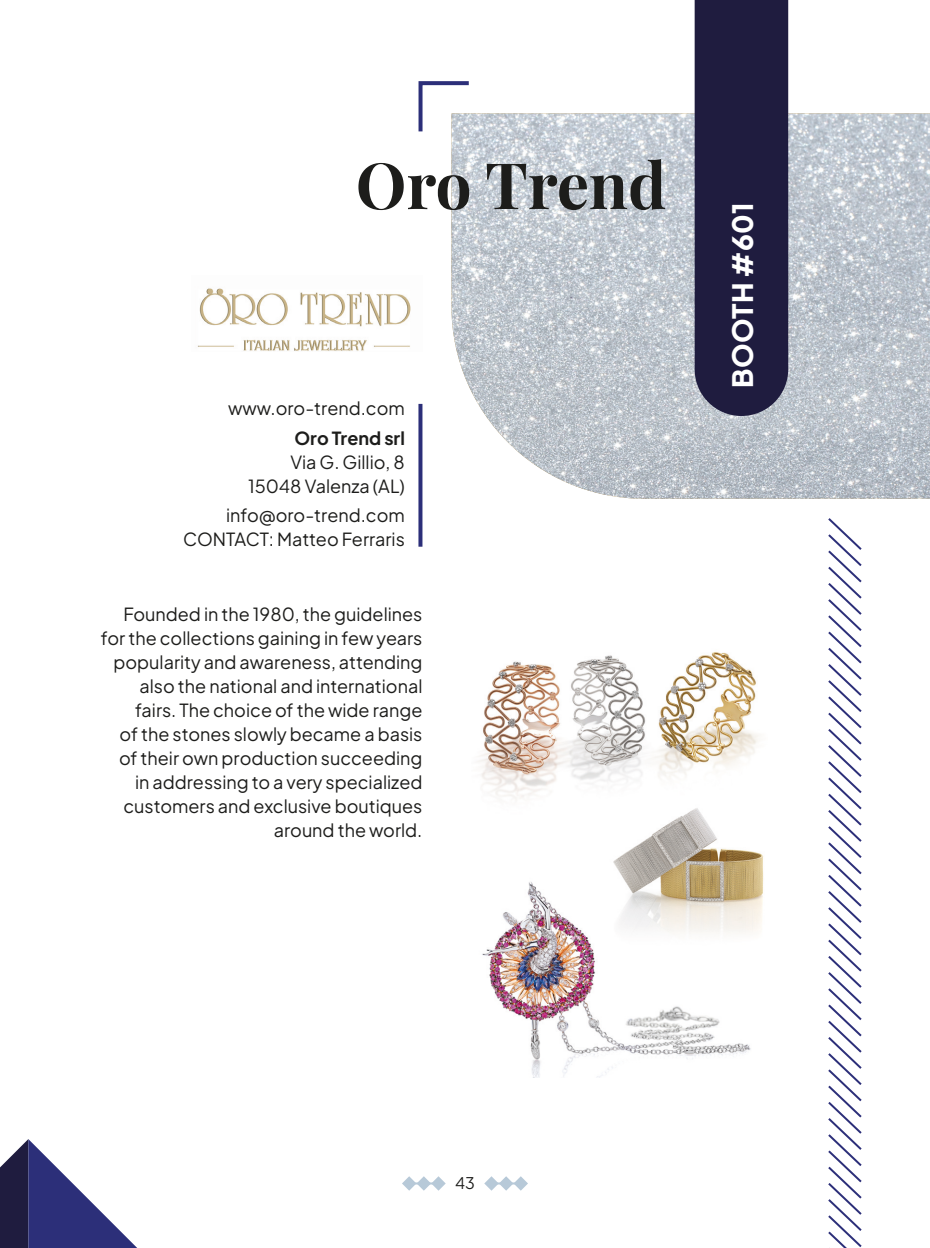
<style>
.page{position:relative;width:930px;height:1248px;background:#fff}
.page>*{position:absolute;margin:0;border:0;box-sizing:border-box;transform-origin:0 0}
.t1{font:700 64px "Playfair Display";letter-spacing:-.005em;color:#1d1d1b}
.t2{font:800 28px "Plus Jakarta Sans";letter-spacing:.005em;color:#fff}
.t3{font:18px/24px "Plus Jakarta Sans";color:#1d1d1b;text-align:right}
.t4{font:16px "Plus Jakarta Sans";color:#1d1d1b}
.s1{font-weight:700}
</style>
<div class="page">
<svg style="left:0;top:1139px;width:136px;height:108px"></svg>
<img style="left:451px;top:113px;width:479px;height:385px">
<svg style="left:418px;top:404px;width:4px;height:142px"></svg>
<svg style="left:418px;top:81px;width:55px;height:54px"></svg>
<svg style="left:828px;top:518px;width:34px;height:729px"></svg>
<div style="left:694px;top:0;width:94px;height:416px;background:#1f1c3f"></div>
<svg style="left:484px;top:1176px;width:44px;height:14px"></svg>
<svg style="left:402px;top:1176px;width:44px;height:14px"></svg>
<hr style="left:488px;top:1182px;width:33px;height:2px;background:#b7c9d8">
<hr style="left:406px;top:1182px;width:33px;height:2px;background:#b7c9d8">
<img style="left:482px;top:882px;width:269px;height:195px">
<img style="left:197px;top:288px;width:214px;height:63px">
<img style="left:477px;top:652px;width:282px;height:148px">
<img style="left:609px;top:799px;width:155px;height:162px">
<p class="t1" style="left:356px;top:135px;width:312px">Oro Trend</p>
<p class="t3" style="left:228px;top:394px;width:178px">www.oro-trend.com</p>
<p class="t3" style="left:248px;top:424px;width:158px"><span class="s1">Oro Trend srl<br></span>Via G. Gillio, 8<br>15048 Valenza (AL)</p>
<p class="t3" style="left:183px;top:502px;width:223px">info@oro-trend.com<br>CONTACT: Matteo Ferraris</p>
<p class="t3" style="left:101px;top:600px;width:323px">Founded in the 1980, the guidelines for the collections gaining in few years popularity and awareness, attending also the national and international fairs. The choice of the wide range<br>of the stones slowly became a basis of their own production succeeding in addressing to a very specialized customers and exclusive boutiques around the world.</p>
<p class="t2" style="left:720px;top:387px;width:186px;rotate:-90deg">BOOTH #601</p>
<p class="t4" style="left:455px;top:1169px;width:21px">43</p>
</div>
